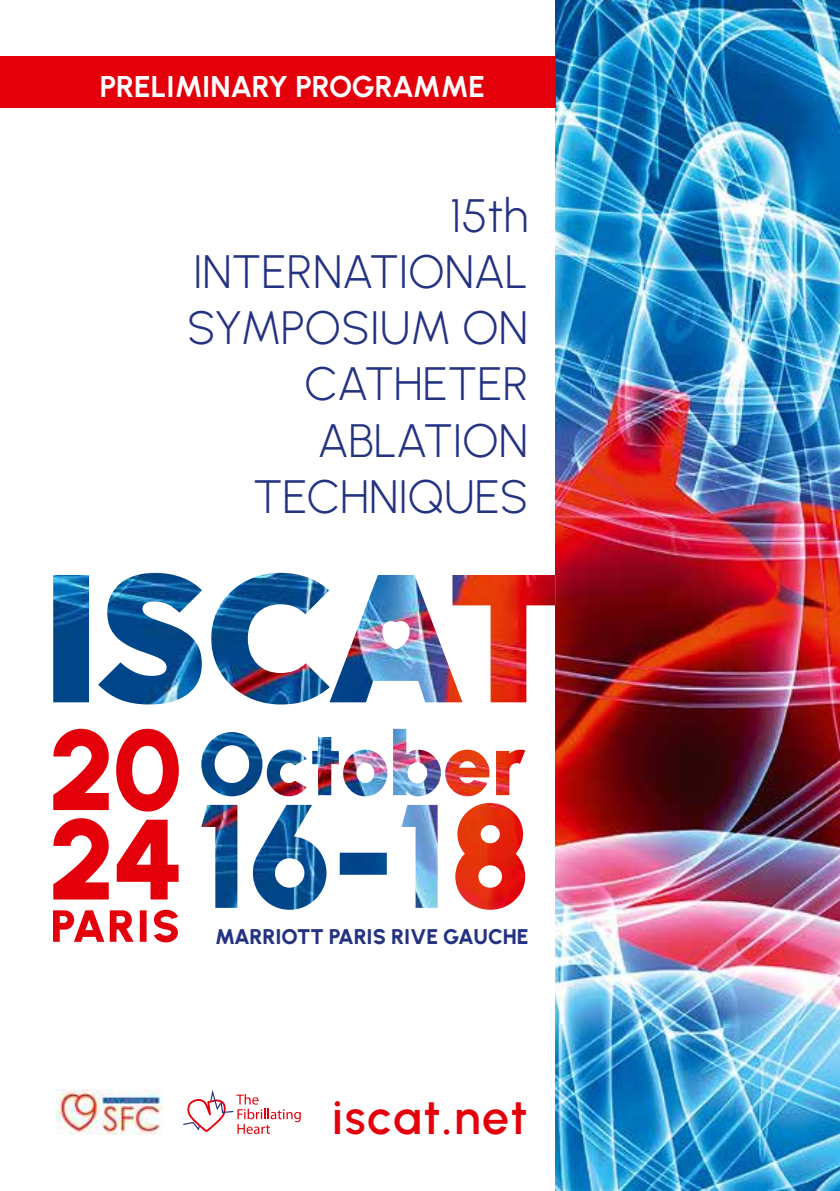
<style>
.page{position:relative;width:840px;height:1191px;background:#fff}
.page>*{position:absolute;margin:0;border:0;box-sizing:border-box;transform-origin:0 0}
.t1{font:600 48.2px "Urbanist";letter-spacing:.03em;color:#e3000b}
.t2{font:300 46.8px/56.2px "Urbanist";color:#243282;text-align:right}
.t3{font:700 30px "Urbanist";letter-spacing:-.01em;color:#fff}
.t4{font:800 21.2px "Urbanist";letter-spacing:-.015em;color:#243282}
</style>
<div class="page">
<img style="left:555px;top:0;width:284px;height:1191px">
<svg style="left:53px;top:729px;width:126px;height:170px"></svg>
<img style="left:53px;top:573px;width:502px;height:131px">
<svg style="left:201px;top:796px;width:324px;height:113px"></svg>
<img style="left:201px;top:729px;width:324px;height:67px">
<svg style="left:53px;top:909px;width:125px;height:33px"></svg>
<svg style="left:183px;top:1090px;width:117px;height:44px"></svg>
<img style="left:57px;top:1089px;width:106px;height:45px">
<div style="left:0;top:57px;width:555px;height:51px;background:#e3000b"></div>
<p class="t3" style="left:100px;top:66px;width:386px">PRELIMINARY PROGRAMME</p>
<p class="t2" style="left:187px;top:186px;width:342px">15th<br>INTERNATIONAL<br>SYMPOSIUM ON<br>CATHETER<br>ABLATION<br>TECHNIQUES</p>
<p class="t4" style="left:215px;top:923px;width:314px">MARRIOTT PARIS RIVE GAUCHE</p>
<p class="t1" style="left:332px;top:1085px;width:196px">iscat.net</p>
</div>
